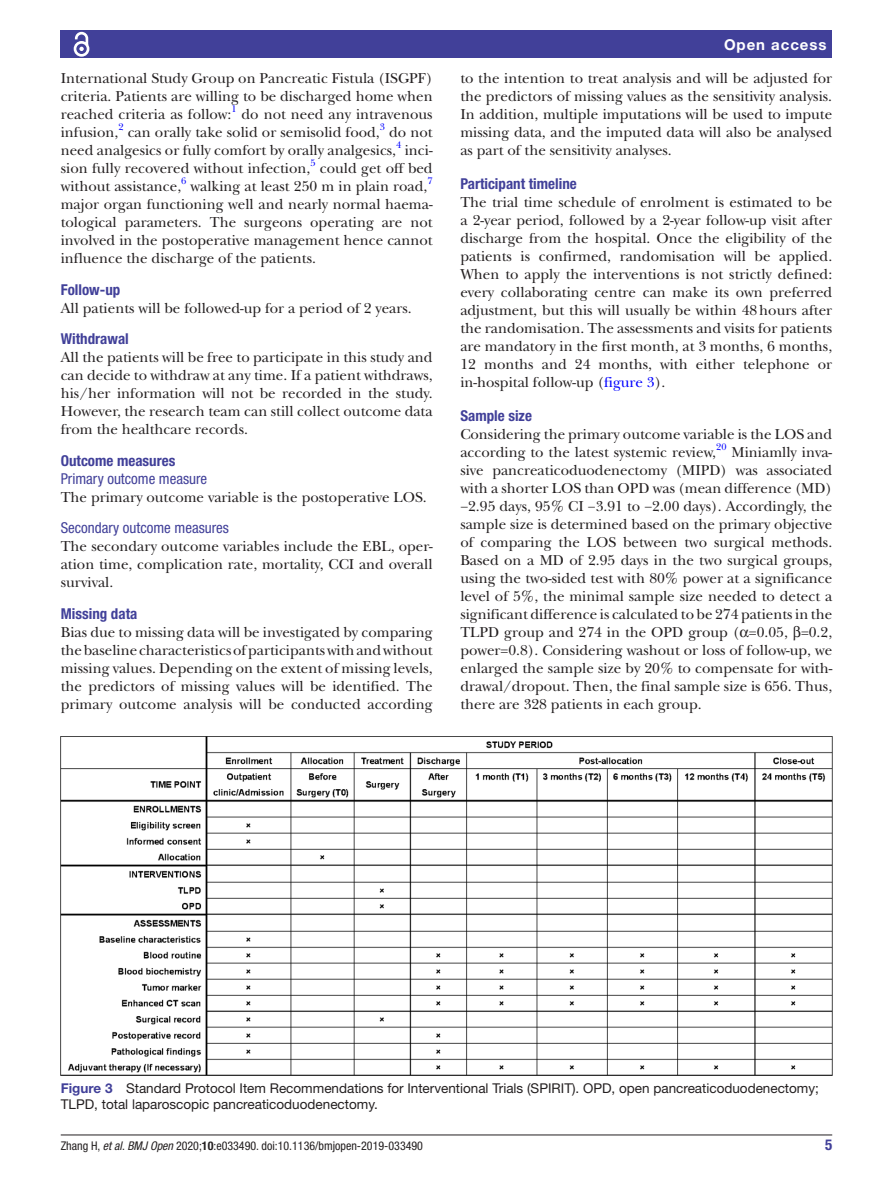
<style>
.page{position:relative;width:893px;height:1191px;background:#fff}
.page>*{position:absolute;margin:0;border:0;box-sizing:border-box;transform-origin:0 0}
.t1{font:15px/18px "New Baskerville";color:#231f20;text-align:justify}
.t2{font:700 condensed 15px "Helvetica Neue LT Std";color:#414099}
.t3{font:condensed 15px "Helvetica Neue LT Std";color:#414099}
.t4{font:700 15px "Helvetica Neue LT Std";letter-spacing:.065em;color:#fff}
.t5{font:13.5px/16.2px "Helvetica Neue LT Std";color:#231f20}
.t6{font:condensed 12px "Helvetica Neue LT Std";color:#231f20}
.t7{font:9.9px "New Baskerville";color:#00f}
.s1{color:#00f}
.s2{font-weight:700;color:#414099}
.s3{font-style:italic}
.s4{font-weight:700}
</style>
<div class="page">
<hr style="left:61px;top:1134px;width:771px;height:1px;background:#231f20">
<div style="left:61px;top:31px;width:771px;height:27px;background:#414099"></div>
<svg style="left:73px;top:31px;width:17px;height:26px"></svg>
<img style="left:61px;top:737px;width:771px;height:338px">
<p class="t1" style="left:61px;top:69px;width:373px">International Study Group on Pancreatic Fistula (ISGPF) criteria. Patients are willing to be discharged home when reached criteria as follow:</p>
<p class="t7" style="left:231px;top:103px;width:7px">1</p>
<p class="t1" style="left:242px;top:105px;width:192px">do not need any intravenous</p>
<p class="t1" style="left:61px;top:123px;width:59px">infusion,</p>
<p class="t7" style="left:118px;top:121px;width:7px">2</p>
<p class="t1" style="left:128px;top:123px;width:254px">can orally take solid or semisolid food,</p>
<p class="t7" style="left:380px;top:121px;width:7px">3</p>
<p class="t1" style="left:61px;top:123px;width:373px;text-indent:328px">do not need analgesics or fully comfort by orally analgesics,</p>
<p class="t7" style="left:396px;top:139px;width:7px">4</p>
<p class="t1" style="left:405px;top:141px;width:29px">inci-</p>
<p class="t1" style="left:61px;top:159px;width:251px">sion fully recovered without infection,</p>
<p class="t7" style="left:310px;top:157px;width:7px">5</p>
<p class="t1" style="left:320px;top:159px;width:114px">could get off bed</p>
<p class="t1" style="left:61px;top:177px;width:122px">without assistance,</p>
<p class="t7" style="left:181px;top:175px;width:7px">6</p>
<p class="t1" style="left:191px;top:177px;width:238px">walking at least 250 m in plain road,</p>
<p class="t7" style="left:427px;top:175px;width:7px">7</p>
<p class="t1" style="left:61px;top:195px;width:373px">major organ functioning well and nearly normal haema&shy;tological parameters. The surgeons operating are not involved in the postoperative management hence cannot influence the discharge of the patients.</p>
<p class="t2" style="left:61px;top:280px;width:61px">Follow-up</p>
<p class="t1" style="left:61px;top:299px;width:352px">All patients will be followed-up for a period of 2 years.</p>
<p class="t2" style="left:61px;top:330px;width:70px">Withdrawal</p>
<p class="t1" style="left:61px;top:348px;width:373px">All the patients will be free to participate in this study and can decide to withdraw at any time. If a patient withdraws, his/her information will not be recorded in the study.<br>However, the research team can still collect outcome data from the healthcare records.</p>
<p class="t2" style="left:61px;top:451px;width:116px">Outcome measures</p>
<p class="t3" style="left:61px;top:470px;width:148px">Primary outcome measure</p>
<p class="t1" style="left:61px;top:488px;width:367px">The primary outcome variable is the postoperative LOS.</p>
<p class="t3" style="left:61px;top:519px;width:170px">Secondary outcome measures</p>
<p class="t1" style="left:61px;top:537px;width:373px">The secondary outcome variables include the EBL, oper&shy;ation time, complication rate, mortality, CCI and overall survival.</p>
<p class="t2" style="left:61px;top:604px;width:78px">Missing data</p>
<p class="t1" style="left:61px;top:623px;width:373px">Bias due to missing data will be investigated by comparing the baseline characteristics of participants with and without missing values. Depending on the extent of missing levels, the predictors of missing values will be identified. The primary outcome analysis will be conducted according</p>
<p class="t4" style="left:724px;top:35px;width:104px">Open access</p>
<p class="t1" style="left:460px;top:69px;width:373px">to the intention to treat analysis and will be adjusted for the predictors of missing values as the sensitivity analysis.<br>In addition, multiple imputations will be used to impute missing data, and the imputed data will also be analysed as part of the sensitivity analyses.</p>
<p class="t2" style="left:460px;top:174px;width:118px">Participant timeline</p>
<p class="t1" style="left:460px;top:193px;width:373px">The trial time schedule of enrolment is estimated to be a 2-year period, followed by a 2-year follow-up visit after discharge from the hospital. Once the eligibility of the patients is confirmed, randomisation will be applied.<br>When to apply the interventions is not strictly defined: every collaborating centre can make its own preferred adjustment, but this will usually be within 48hours after the randomisation. The assessments and visits for patients are mandatory in the first month, at 3 months, 6 months, 12 months and 24 months, with either telephone or in-hospital follow-up (<span class="s1">figure 3</span>).</p>
<p class="t2" style="left:460px;top:406px;width:73px">Sample size</p>
<p class="t1" style="left:460px;top:425px;width:373px">Considering the primary outcome variable is the LOS and according to the latest systemic review,</p>
<p class="t7" style="left:716px;top:441px;width:12px">20</p>
<p class="t1" style="left:460px;top:443px;width:373px;text-indent:271px">Miniamlly inva&shy;sive pancreaticoduodenectomy (MIPD) was associated with a shorter LOS than OPD was (mean difference (MD) −2.95 days, 95% CI −3.91 to −2.00 days). Accordingly, the sample size is determined based on the primary objective of comparing the LOS between two surgical methods.<br>Based on a MD of 2.95 days in the two surgical groups, using the two-sided test with 80% power at a significance level of 5%, the minimal sample size needed to detect a significant difference is calculated to be 274 patients in the TLPD group and 274 in the OPD group ( =0.05, =0.2, power=0.8). Considering washout or loss of follow-up, we enlarged the sample size by 20% to compensate for with&shy;drawal/dropout. Then, the final sample size is 656. Thus, there are 328 patients in each group.</p>
<p class="t5" style="left:61px;top:1080px;width:760px"><span class="s2">Figure 3</span> Standard Protocol Item Recommendations for Interventional Trials (SPIRIT). OPD, open pancreaticoduodenectomy;<br>TLPD, total laparoscopic pancreaticoduodenectomy.</p>
<p class="t6" style="left:61px;top:1138px;width:364px">Zhang H, <span class="s3">et al</span>. <span class="s3">BMJ Open</span> 2020;<span class="s4">10</span>:e033490. doi:10.1136/bmjopen-2019-033490</p>
<p class="t2" style="left:825px;top:1135px;width:9px">5</p>
</div>
